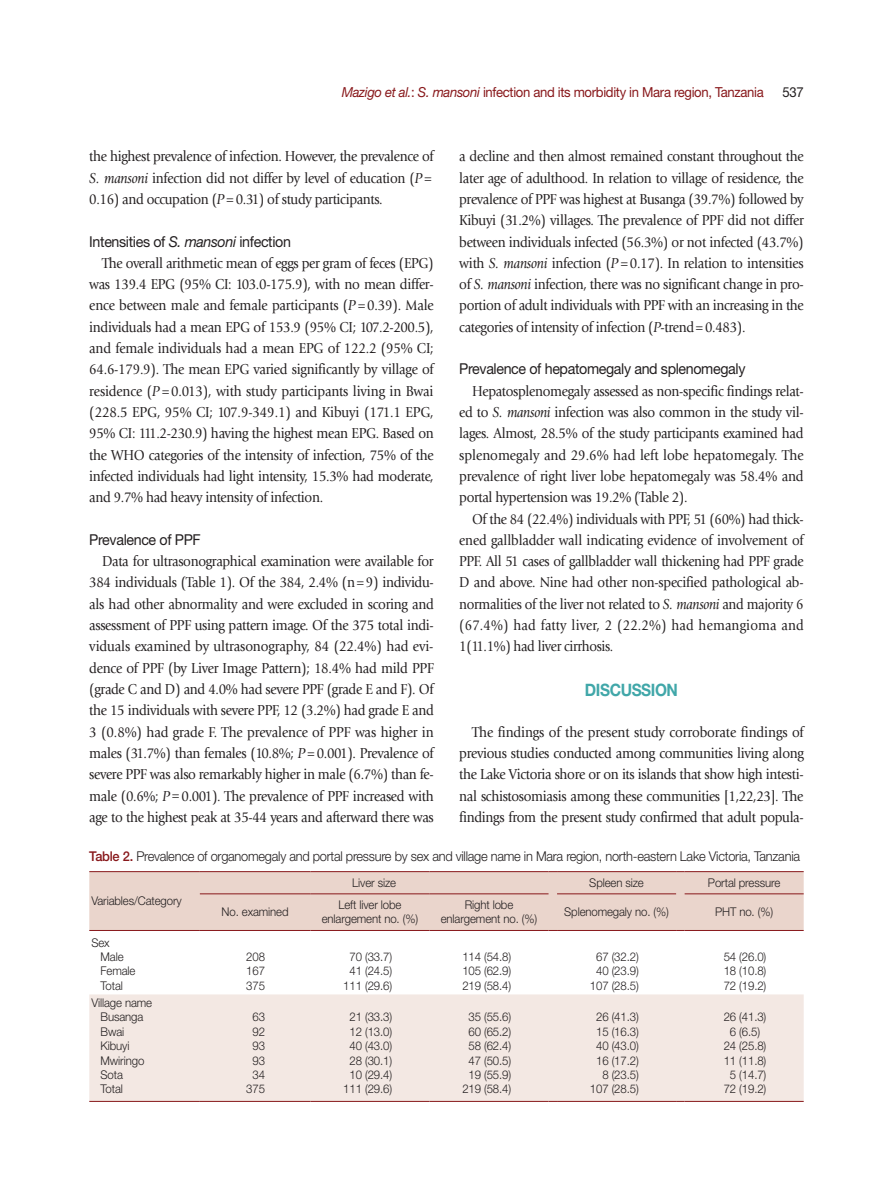
<style>
.page{position:relative;width:893px;height:1191px;background:#fff}
.page>*{position:absolute;margin:0;border:0;box-sizing:border-box;transform-origin:0 0}
.t1{font:700 17.1px "Helvetica Neue LT Std";letter-spacing:-.025em;color:#41a7a9;scale:.9 1}
.t2{font:15px/21.3px "Giovanni Std";letter-spacing:-.025em;color:#231f20;text-align:justify;scale:.9 1}
.t3{font:15px/21.3px "Giovanni Std";letter-spacing:-.025em;color:#231f20;text-align:justify;scale:.89 1}
.t4{font:15px "Helvetica Neue LT Std";letter-spacing:-.025em;color:#231f20;scale:.95 1}
.t5{font:13.8px "Helvetica Neue LT Std";letter-spacing:-.025em;color:#88181b;scale:.95 1}
.t6{font:13.8px "Helvetica Neue LT Std";color:#231f20;scale:.95 1}
.t7{font:300 13.5px "Helvetica Neue LT Std";letter-spacing:-.02em;color:#231f20;scale:.95 1}
.t8{font:300 12px/14.4px "Helvetica Neue LT Std";letter-spacing:-.01em;color:#231f20;text-align:center;scale:.95 1}
.s1{font-style:italic}
.s2{font-family:"Minion Pro"}
.s3{font-weight:500;color:#88181b}
</style>
<div class="page">
<div style="left:89px;top:994px;width:715px;height:107px;background:#f3e8e3"></div>
<svg style="left:89px;top:871px;width:715px;height:60px;background:#e5ccc4"></svg>
<hr style="left:685px;top:930px;width:119px;height:1px;background:#88181b">
<hr style="left:89px;top:1101px;width:111px;height:1px;background:#88181b">
<hr style="left:200px;top:1101px;width:110px;height:1px;background:#88181b">
<hr style="left:310px;top:1101px;width:119px;height:1px;background:#88181b">
<hr style="left:429px;top:1101px;width:120px;height:1px;background:#88181b">
<hr style="left:557px;top:1101px;width:119px;height:1px;background:#88181b">
<hr style="left:685px;top:1101px;width:119px;height:1px;background:#88181b">
<p class="t5" style="left:342px;top:83px;width:446px"><span class="s1">Mazigo et al.</span>: <span class="s1">S. mansoni</span> infection and its morbidity in Mara region, Tanzania</p>
<p class="t6" style="left:782px;top:83px;width:24px">537</p>
<p class="t2" style="left:89px;top:146px;width:384px">the highest prevalence of infection. However, the prevalence of <span class="s1">S. mansoni</span> infection did not differ by level of education (<span class="s1">P</span> <span class="s2">= </span>0.16) and occupation (<span class="s1">P</span> <span class="s2">=</span>0.31) of study participants.</p>
<p class="t4" style="left:89px;top:232px;width:214px">Intensities of <span class="s1">S. mansoni</span> infection</p>
<p class="t2" style="left:89px;top:252px;width:384px;text-indent:13px">The overall arithmetic mean of eggs per gram of feces (EPG) was 139.4 EPG (95% CI: 103.0-175.9), with no mean differ&shy;ence between male and female participants (<span class="s1">P</span> <span class="s2">=</span>0.39). Male individuals had a mean EPG of 153.9 (95% CI; 107.2-200.5), and female individuals had a mean EPG of 122.2 (95% CI; 64.6-179.9). The mean EPG varied significantly by village of residence (<span class="s1">P</span> <span class="s2">=</span>0.013), with study participants living in Bwai (228.5 EPG, 95% CI; 107.9-349.1) and Kibuyi (171.1 EPG, 95% CI: 111.2-230.9) having the highest mean EPG. Based on the WHO categories of the intensity of infection, 75% of the infected individuals had light intensity, 15.3% had moderate, and 9.7% had heavy intensity of infection.</p>
<p class="t4" style="left:89px;top:530px;width:119px">Prevalence of PPF</p>
<p class="t2" style="left:89px;top:551px;width:384px;text-indent:13px">Data for ultrasonographical examination were available for 384 individuals (Table 1). Of the 384, 2.4% (n<span class="s2">=</span>9) individu&shy;als had other abnormality and were excluded in scoring and assessment of PPF using pattern image. Of the 375 total indi&shy;viduals examined by ultrasonography, 84 (22.4%) had evi&shy;dence of PPF (by Liver Image Pattern); 18.4% had mild PPF (grade C and D) and 4.0% had severe PPF (grade E and F). Of the 15 individuals with severe PPF, 12 (3.2%) had grade E and 3 (0.8%) had grade F. The prevalence of PPF was higher in males (31.7%) than females (10.8%; <span class="s1">P</span> <span class="s2">=</span>0.001). Prevalence of severe PPF was also remarkably higher in male (6.7%) than fe&shy;male (0.6%; <span class="s1">P</span> <span class="s2">=</span>0.001). The prevalence of PPF increased with age to the highest peak at 35-44 years and afterward there was</p>
<p class="t2" style="left:459px;top:146px;width:384px">a decline and then almost remained constant throughout the later age of adulthood. In relation to village of residence, the prevalence of PPF was highest at Busanga (39.7%) followed by Kibuyi (31.2%) villages. The prevalence of PPF did not differ between individuals infected (56.3%) or not infected (43.7%) with <span class="s1">S. mansoni</span> infection (<span class="s1">P</span> <span class="s2">=</span>0.17). In relation to intensities of <span class="s1">S. mansoni</span> infection, there was no significant change in pro&shy;portion of adult individuals with PPF with an increasing in the categories of intensity of infection (<span class="s1">P</span>-trend<span class="s2">=</span>0.483).</p>
<p class="t4" style="left:459px;top:360px;width:303px">Prevalence of hepatomegaly and splenomegaly</p>
<p class="t2" style="left:459px;top:380px;width:384px;text-indent:13px">Hepatosplenomegaly assessed as non-specific findings relat&shy;ed to <span class="s1">S. mansoni</span> infection was also common in the study vil&shy;lages. Almost, 28.5% of the study participants examined had splenomegaly and 29.6% had left lobe hepatomegaly. The prevalence of right liver lobe hepatomegaly was 58.4% and portal hypertension was 19.2% (Table 2).</p>
<p class="t3" style="left:459px;top:508px;width:389px;text-indent:13px">Of the 84 (22.4%) individuals with PPF, 51 (60%) had thick&shy;ened gallbladder wall indicating evidence of involvement of PPF. All 51 cases of gallbladder wall thickening had PPF grade D and above. Nine had other non-specified pathological ab&shy;normalities of the liver not related to <span class="s1">S. mansoni</span> and majority 6 (67.4%) had fatty liver, 2 (22.2%) had hemangioma and 1(11.1%) had liver cirrhosis.</p>
<p class="t1" style="left:585px;top:679px;width:105px">DISCUSSION</p>
<p class="t2" style="left:459px;top:721px;width:384px;text-indent:13px">The findings of the present study corroborate findings of previous studies conducted among communities living along the Lake Victoria shore or on its islands that show high intesti&shy;nal schistosomiasis among these communities [1,22,23]. The findings from the present study confirmed that adult popula-</p>
<p class="t7" style="left:89px;top:847px;width:750px"><span class="s3">Table 2.</span> Prevalence of organomegaly and portal pressure by sex and village name in Mara region, north-eastern Lake Victoria, Tanzania</p>
<p class="t8" style="left:91px;top:893px;width:97px">Variables/Category</p>
<p class="t8" style="left:352px;top:875px;width:48px">Liver size</p>
<p class="t8" style="left:589px;top:875px;width:59px">Spleen size</p>
<p class="t8" style="left:708px;top:875px;width:78px">Portal pressure</p>
<p class="t8" style="left:222px;top:904px;width:72px">No. examined</p>
<p class="t8" style="left:322px;top:897px;width:103px">Left liver lobe enlargement no. (%)</p>
<p class="t8" style="left:441px;top:897px;width:103px">Right lobe enlargement no. (%)</p>
<p class="t8" style="left:564px;top:904px;width:112px">Splenomegaly no. (%)</p>
<p class="t8" style="left:715px;top:904px;width:63px">PHT no. (%)</p>
<p class="t8" style="left:101px;top:935px;width:38px;text-align:left;text-indent:-9px">Sex<br>Male<br>Female<br>Total</p>
<p class="t8" style="left:101px;top:995px;width:56px;text-align:left;text-indent:-9px">Village name<br>Busanga<br>Bwai<br>Kibuyi<br>Mwiringo<br>Sota<br>Total</p>
<p class="t8" style="left:246px;top:949px;width:21px;text-align:justify">208<br>167<br>375</p>
<p class="t8" style="left:343px;top:949px;width:53px">70 (33.7)<br>41 (24.5)<br>111 (29.6)</p>
<p class="t8" style="left:462px;top:949px;width:53px;text-align:justify">114 (54.8)<br>105 (62.9)<br>219 (58.4)</p>
<p class="t8" style="left:590px;top:949px;width:53px">67 (32.2)<br>40 (23.9)<br>107 (28.5)</p>
<p class="t8" style="left:724px;top:949px;width:46px;text-align:justify">54 (26.0)<br>18 (10.8)<br>72 (19.2)</p>
<p class="t8" style="left:246px;top:1009px;width:21px">63<br>92<br>93<br>93<br>34<br>375</p>
<p class="t8" style="left:343px;top:1009px;width:53px">21 (33.3)<br>12 (13.0)<br>40 (43.0)<br>28 (30.1)<br>10 (29.4)<br>111 (29.6)</p>
<p class="t8" style="left:462px;top:1009px;width:53px">35 (55.6)<br>60 (65.2)<br>58 (62.4)<br>47 (50.5)<br>19 (55.9)<br>219 (58.4)</p>
<p class="t8" style="left:590px;top:1009px;width:53px;text-align:right">26 (41.3)<br>15 (16.3)<br>40 (43.0)<br>16 (17.2)<br>8 (23.5)<br>107 (28.5)</p>
<p class="t8" style="left:724px;top:1009px;width:46px">26 (41.3)<br>6 (6.5)<br>24 (25.8)<br>11 (11.8)<br>5 (14.7)<br>72 (19.2)</p>
</div>
